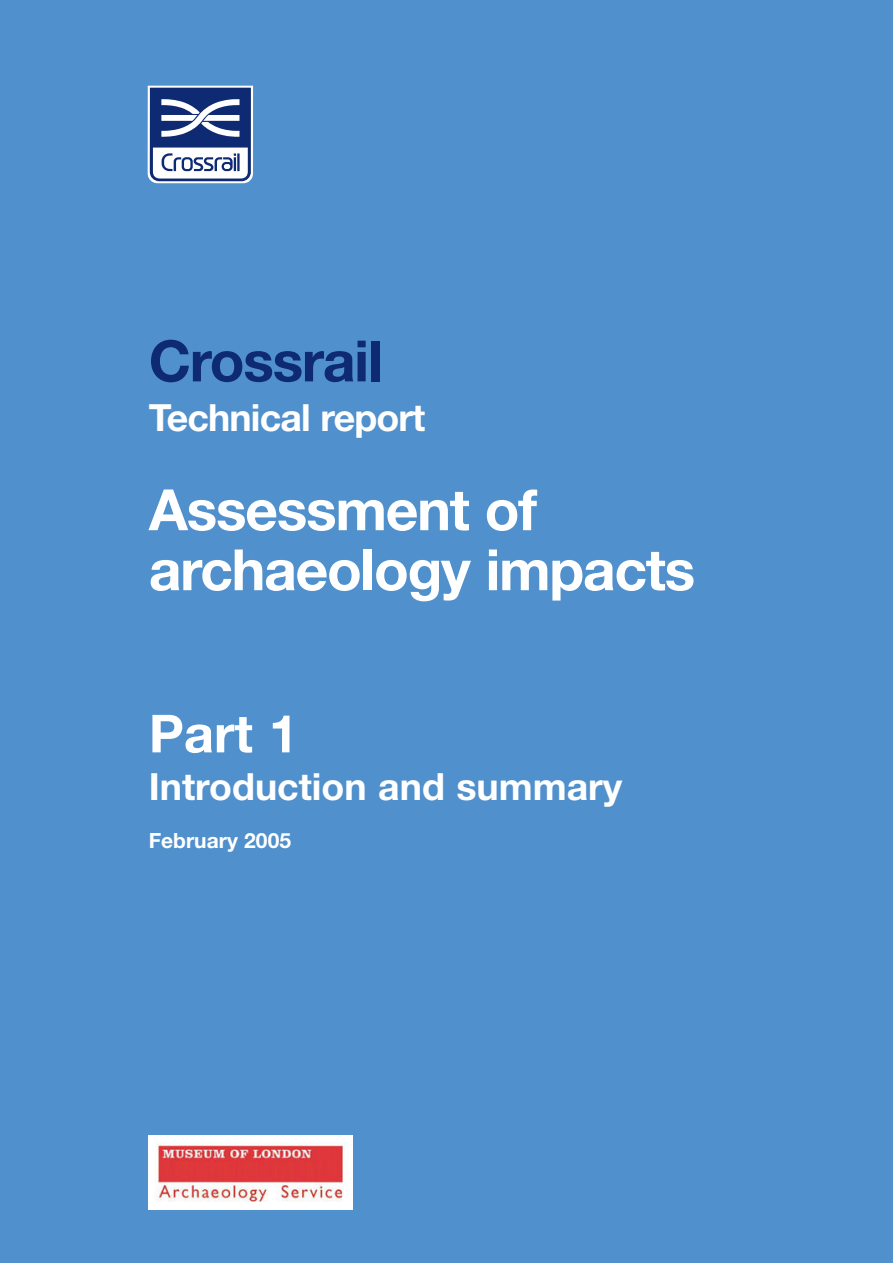
<style>
.page{position:relative;width:893px;height:1263px;background:#5090cc}
.page>*{position:absolute;margin:0;border:0;box-sizing:border-box;transform-origin:0 0}
.t1{font:700 57px/60px "Helvetica Neue";letter-spacing:-.02em;color:#fff}
.t2{font:700 57px "Helvetica Neue";letter-spacing:-.02em;color:#0e2a72}
.t3{font:700 52.5px "Helvetica Neue";color:#fff}
.t4{font:700 37.5px "Helvetica Neue";color:#fff}
.t5{font:700 37.5px "Helvetica Neue";letter-spacing:-.02em;color:#fff}
.t6{font:700 21px "Helvetica Neue";color:#fff}
</style>
<div class="page">
<p class="t2" style="left:149px;top:341px;width:235px">Crossrail</p>
<p class="t5" style="left:149px;top:404px;width:278px">Technical report</p>
<p class="t1" style="left:149px;top:485px;width:548px">Assessment of archaeology impacts</p>
<p class="t3" style="left:149px;top:715px;width:151px">Part 1</p>
<p class="t4" style="left:149px;top:774px;width:475px">Introduction and summary</p>
<p class="t6" style="left:149px;top:833px;width:144px">February 2005</p>
</div>
